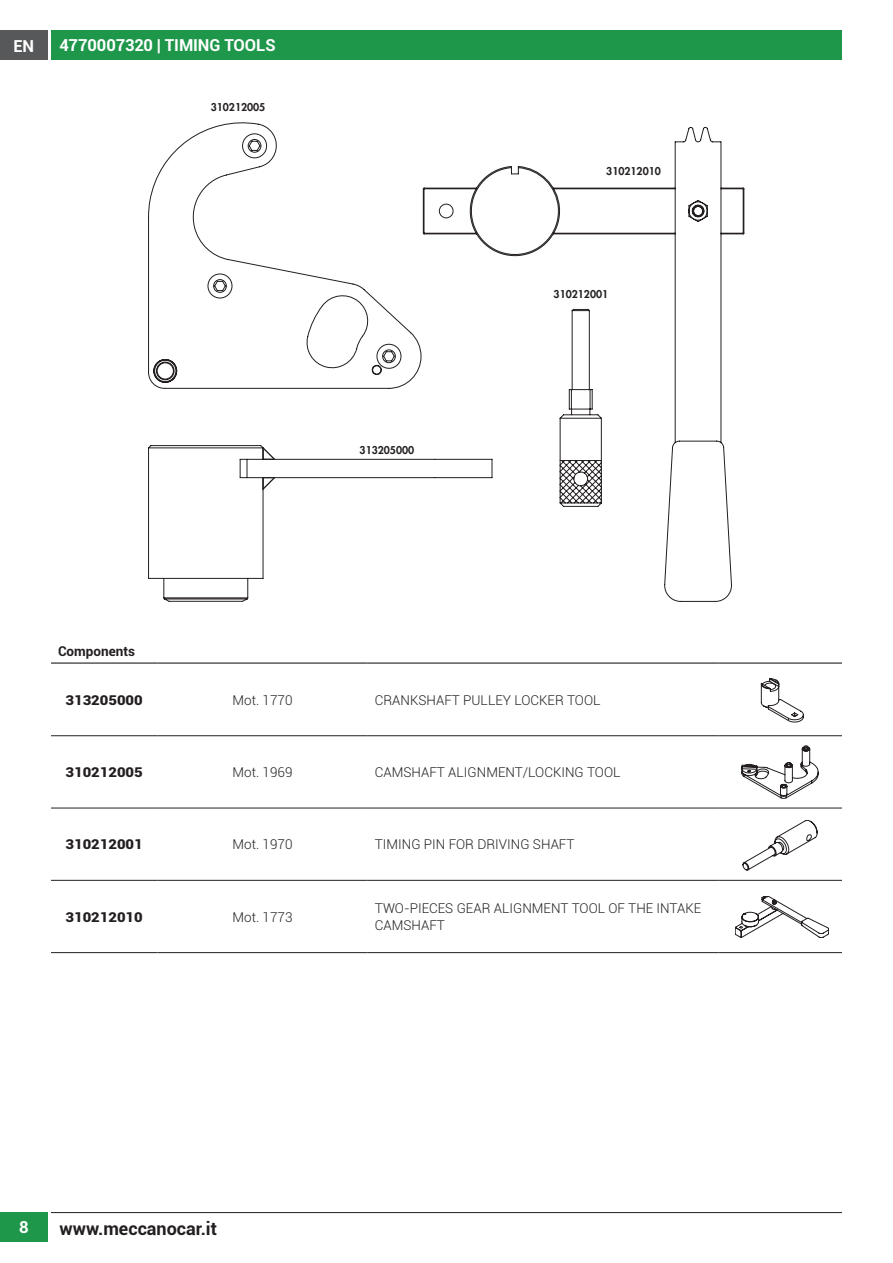
<style>
.page{position:relative;width:893px;height:1263px;background:#fff}
.page>*{position:absolute;margin:0;border:0;box-sizing:border-box;transform-origin:0 0}
.t1{font:700 18px "Roboto";color:#231f20}
.t2{font:700 16.5px "Roboto";letter-spacing:-.005em;color:#fff}
.t3{font:300 13.5px/16.2px "Roboto";color:#231f20}
.t4{font:900 13.5px "Roboto";color:#231f20;scale:1.1 1}
.t5{font:700 13.5px "Roboto";color:#231f20}
.t6{font:800 10.5px "Futura Std";color:#231f20}
</style>
<div class="page">
<div style="left:0;top:30px;width:48px;height:30px;background:#57585a"></div>
<hr style="left:51px;top:1212px;width:791px;height:1px;background:#231f20">
<div style="left:0;top:1212px;width:48px;height:30px;background:#1f974b"></div>
<div style="left:51px;top:30px;width:791px;height:30px;background:#1f974b"></div>
<hr style="left:51px;top:662px;width:106px;height:2px;background:#231f20">
<hr style="left:157px;top:662px;width:211px;height:2px;background:#231f20">
<hr style="left:368px;top:662px;width:351px;height:2px;background:#231f20">
<hr style="left:719px;top:662px;width:123px;height:2px;background:#231f20">
<hr style="left:51px;top:735px;width:106px;height:1px;background:#231f20">
<hr style="left:157px;top:735px;width:211px;height:1px;background:#231f20">
<hr style="left:368px;top:735px;width:351px;height:1px;background:#231f20">
<hr style="left:719px;top:735px;width:123px;height:1px;background:#231f20">
<hr style="left:51px;top:808px;width:106px;height:1px;background:#231f20">
<hr style="left:157px;top:808px;width:211px;height:1px;background:#231f20">
<hr style="left:368px;top:808px;width:351px;height:1px;background:#231f20">
<hr style="left:719px;top:808px;width:123px;height:1px;background:#231f20">
<hr style="left:51px;top:880px;width:106px;height:1px;background:#231f20">
<hr style="left:157px;top:880px;width:211px;height:1px;background:#231f20">
<hr style="left:368px;top:880px;width:351px;height:1px;background:#231f20">
<hr style="left:719px;top:880px;width:123px;height:1px;background:#231f20">
<hr style="left:51px;top:952px;width:106px;height:1px;background:#231f20">
<hr style="left:157px;top:952px;width:211px;height:1px;background:#231f20">
<hr style="left:368px;top:952px;width:351px;height:1px;background:#231f20">
<hr style="left:719px;top:952px;width:123px;height:1px;background:#231f20">
<svg style="left:761px;top:678px;width:43px;height:44px"></svg>
<svg style="left:742px;top:746px;width:76px;height:52px"></svg>
<svg style="left:743px;top:820px;width:74px;height:50px"></svg>
<svg style="left:735px;top:896px;width:94px;height:42px"></svg>
<svg style="left:148px;top:127px;width:596px;height:475px"></svg>
<p class="t2" style="left:13px;top:34px;width:22px">EN</p>
<p class="t2" style="left:60px;top:33px;width:217px">4770007320 | TIMING TOOLS</p>
<p class="t6" style="left:211px;top:100px;width:56px">310212005</p>
<p class="t6" style="left:360px;top:443px;width:56px">313205000</p>
<p class="t6" style="left:606px;top:164px;width:56px">310212010</p>
<p class="t6" style="left:554px;top:287px;width:56px">310212001</p>
<p class="t5" style="left:58px;top:641px;width:79px">Components</p>
<p class="t4" style="left:66px;top:690px;width:72px">313205000</p>
<p class="t3" style="left:233px;top:691px;width:61px">Mot. 1770</p>
<p class="t3" style="left:375px;top:691px;width:227px">CRANKSHAFT PULLEY LOCKER TOOL</p>
<p class="t4" style="left:66px;top:762px;width:72px">310212005</p>
<p class="t3" style="left:233px;top:764px;width:61px">Mot. 1969</p>
<p class="t3" style="left:375px;top:764px;width:247px">CAMSHAFT ALIGNMENT/LOCKING TOOL</p>
<p class="t4" style="left:66px;top:835px;width:72px">310212001</p>
<p class="t3" style="left:233px;top:836px;width:61px">Mot. 1970</p>
<p class="t3" style="left:375px;top:836px;width:201px">TIMING PIN FOR DRIVING SHAFT</p>
<p class="t4" style="left:66px;top:907px;width:72px">310212010</p>
<p class="t3" style="left:233px;top:908px;width:61px">Mot. 1773</p>
<p class="t3" style="left:375px;top:900px;width:328px">TWO-PIECES GEAR ALIGNMENT TOOL OF THE INTAKE<br>CAMSHAFT</p>
<p class="t2" style="left:19px;top:1215px;width:11px">8</p>
<h1 class="t1" style="left:60px;top:1216px;width:159px">www.meccanocar.it</h1>
</div>
